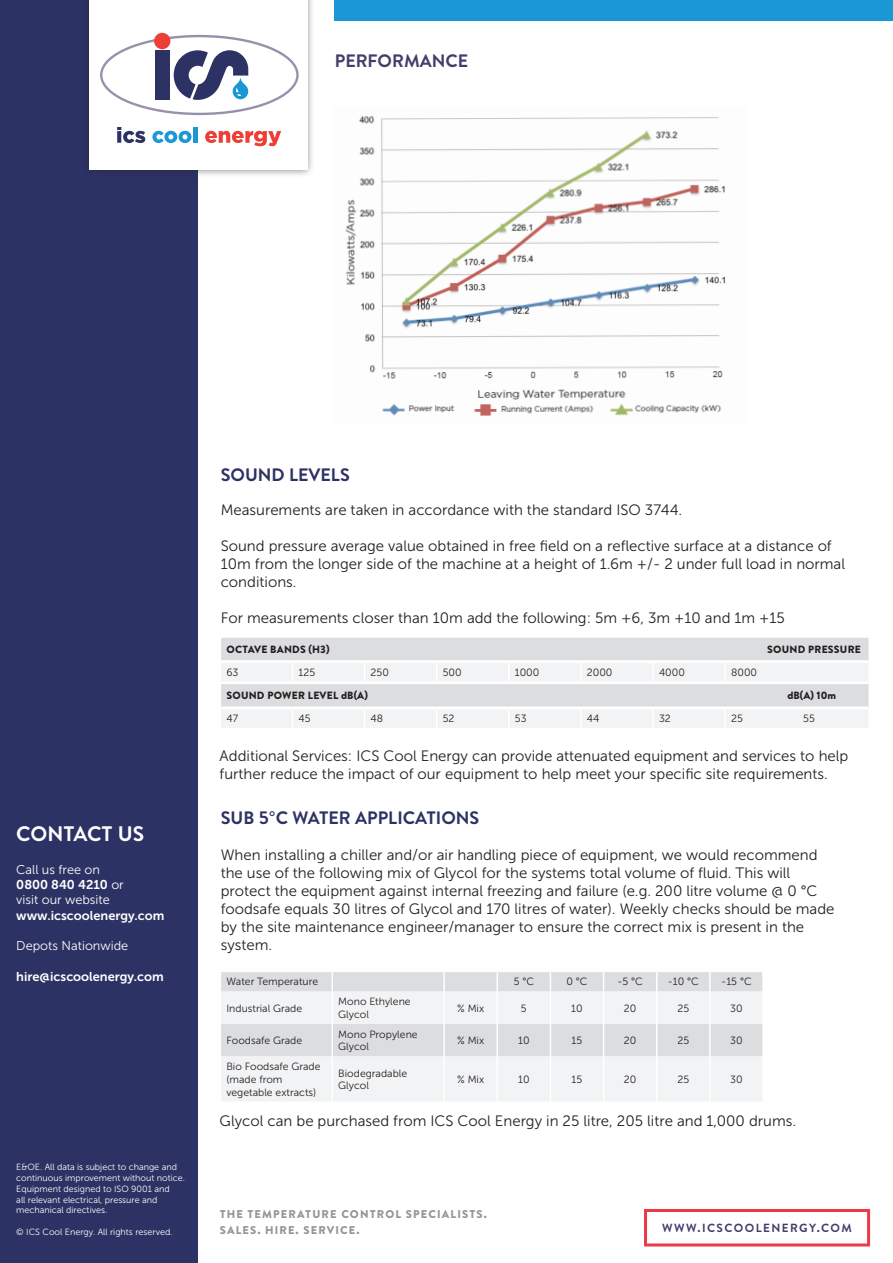
<style>
.page{position:relative;width:893px;height:1263px;background:#fff}
.page>*{position:absolute;margin:0;border:0;box-sizing:border-box;transform-origin:0 0}
.t1{font:700 21px "Brandon Text";color:#fff}
.t2{font:700 18px "Brandon Text";color:#2d3264}
.t3{font:700 18px "Brandon Text";color:#423e6b}
.t4{font:15px/18px "Museo Sans 300";color:#231f20}
.t5{font:12.75px "Museo Sans 700";color:#fff}
.t6{font:12.75px "Museo Sans 300";color:#fff}
.t7{font:700 11.85px "Brandon Text";letter-spacing:.12em;color:#423e6b}
.t8{font:900 11.25px/16.5px "Brandon Text";letter-spacing:.1em;color:#939598}
.t9{font:10.5px/12.6px "Museo Sans 300";color:#231f20}
.t10{font:900 10.5px "Brandon Text";letter-spacing:.02em;color:#231f20}
.t11{font:9px/10.8px "Museo Sans 300";color:#fff}
.s1{font-family:"Museo Sans 300"}
.s2{font-family:"Museo Sans 300";font-weight:400}
</style>
<div class="page">
<div style="left:0;top:0;width:198px;height:1263px;background:#2d3264"></div>
<div style="left:81px;top:0;width:234px;height:178px;background:#231f20;opacity:.55"></div>
<div style="left:89px;top:0;width:218px;height:170px;background:#fff"></div>
<div style="left:154px;top:33px;width:16px;height:16px;background:#ee3f37;border-radius:50%"></div>
<svg style="left:100px;top:35px;width:199px;height:80px"></svg>
<svg style="left:117px;top:127px;width:28px;height:16px"></svg>
<svg style="left:152px;top:131px;width:39px;height:12px"></svg>
<hr style="left:193px;top:127px;width:4px;height:16px;background:#1a97d5">
<svg style="left:205px;top:131px;width:76px;height:15px"></svg>
<div style="left:644px;top:1209px;width:226px;height:37px;border:3px solid #ee3946"></div>
<div style="left:335px;top:0;width:558px;height:21px;background:#1a97d5"></div>
<svg style="left:221px;top:637px;width:648px;height:91px"></svg>
<hr style="left:868px;top:708px;width:2px;height:20px;background:#fff">
<hr style="left:221px;top:706px;width:71px;height:3px;background:#fff">
<hr style="left:292px;top:706px;width:73px;height:3px;background:#fff">
<hr style="left:365px;top:706px;width:72px;height:3px;background:#fff">
<hr style="left:437px;top:706px;width:72px;height:3px;background:#fff">
<hr style="left:509px;top:706px;width:72px;height:3px;background:#fff">
<hr style="left:581px;top:706px;width:72px;height:3px;background:#fff">
<hr style="left:653px;top:706px;width:72px;height:3px;background:#fff">
<hr style="left:725px;top:706px;width:36px;height:3px;background:#fff">
<hr style="left:761px;top:706px;width:36px;height:3px;background:#fff">
<hr style="left:797px;top:706px;width:72px;height:3px;background:#fff">
<img style="left:345px;top:116px;width:380px;height:300px">
<div style="left:221px;top:972px;width:541px;height:19px;background:#dcdddf"></div>
<svg style="left:221px;top:991px;width:541px;height:110px;fill:#f2f3f4"></svg>
<svg style="left:331px;top:972px;width:2px;height:19px"></svg>
<svg style="left:443px;top:972px;width:2px;height:19px"></svg>
<svg style="left:496px;top:972px;width:2px;height:19px"></svg>
<svg style="left:550px;top:972px;width:1px;height:19px"></svg>
<svg style="left:603px;top:972px;width:1px;height:19px"></svg>
<svg style="left:656px;top:972px;width:1px;height:19px"></svg>
<svg style="left:709px;top:972px;width:2px;height:19px"></svg>
<hr style="left:331px;top:991px;width:2px;height:33px;background:#fff">
<hr style="left:443px;top:991px;width:2px;height:33px;background:#fff">
<hr style="left:496px;top:991px;width:2px;height:33px;background:#fff">
<hr style="left:550px;top:991px;width:1px;height:33px;background:#fff">
<hr style="left:603px;top:991px;width:1px;height:33px;background:#fff">
<hr style="left:656px;top:991px;width:1px;height:33px;background:#fff">
<hr style="left:709px;top:991px;width:2px;height:33px;background:#fff">
<hr style="left:331px;top:1024px;width:2px;height:32px;background:#fff">
<hr style="left:443px;top:1024px;width:2px;height:32px;background:#fff">
<hr style="left:496px;top:1024px;width:2px;height:32px;background:#fff">
<hr style="left:550px;top:1024px;width:1px;height:32px;background:#fff">
<hr style="left:603px;top:1024px;width:1px;height:32px;background:#fff">
<hr style="left:656px;top:1024px;width:1px;height:32px;background:#fff">
<hr style="left:709px;top:1024px;width:2px;height:32px;background:#fff">
<hr style="left:331px;top:1056px;width:2px;height:45px;background:#fff">
<hr style="left:443px;top:1056px;width:2px;height:45px;background:#fff">
<hr style="left:496px;top:1056px;width:2px;height:45px;background:#fff">
<hr style="left:550px;top:1056px;width:1px;height:45px;background:#fff">
<hr style="left:603px;top:1056px;width:1px;height:45px;background:#fff">
<hr style="left:656px;top:1056px;width:1px;height:45px;background:#fff">
<hr style="left:709px;top:1056px;width:2px;height:45px;background:#fff">
<p class="t3" style="left:335px;top:48px;width:135px">PERFORMANCE</p>
<p class="t1" style="left:16px;top:819px;width:129px">CONTACT US</p>
<p class="t6" style="left:16px;top:863px;width:85px">Call us free on</p>
<p class="t5" style="left:16px;top:878px;width:109px">0800 840 4210 <span class="s1">or</span></p>
<p class="t6" style="left:16px;top:893px;width:95px">visit our website</p>
<p class="t5" style="left:16px;top:908px;width:150px">www.icscoolenergy.com</p>
<p class="t6" style="left:16px;top:939px;width:113px">Depots Nationwide</p>
<p class="t5" style="left:16px;top:969px;width:149px">hire@icscoolenergy.com</p>
<p class="t11" style="left:16px;top:1162px;width:170px">E&amp;OE. All data is subject to change and continuous improvement without notice.<br>Equipment designed to ISO 9001 and<br>all relevant electrical, pressure and mechanical directives.</p>
<p class="t11" style="left:16px;top:1226px;width:158px">© ICS Cool Energy. All rights reserved.</p>
<p class="t2" style="left:221px;top:462px;width:131px">SOUND LEVELS</p>
<p class="t4" style="left:221px;top:501px;width:463px">Measurements are taken in accordance with the standard ISO 3744.</p>
<p class="t4" style="left:221px;top:537px;width:626px">Sound pressure average value obtained in free field on a reflective surface at a distance of<br>10m from the longer side of the machine at a height of 1.6m +/- 2 under full load in normal conditions.</p>
<p class="t4" style="left:221px;top:609px;width:566px">For measurements closer than 10m add the following: 5m +6, 3m +10 and 1m +15</p>
<p class="t10" style="left:226px;top:642px;width:104px">OCTAVE BANDS (H3)</p>
<p class="t10" style="left:767px;top:642px;width:95px">SOUND PRESSURE</p>
<p class="t9" style="left:226px;top:666px;width:14px">63</p>
<p class="t9" style="left:298px;top:666px;width:18px">125</p>
<p class="t9" style="left:371px;top:666px;width:20px">250</p>
<p class="t9" style="left:443px;top:666px;width:20px">500</p>
<p class="t9" style="left:515px;top:666px;width:26px">1000</p>
<p class="t9" style="left:587px;top:666px;width:27px">2000</p>
<p class="t9" style="left:659px;top:666px;width:27px">4000</p>
<p class="t9" style="left:731px;top:666px;width:28px">8000</p>
<p class="t10" style="left:226px;top:688px;width:143px">SOUND POWER LEVEL dB(A)</p>
<p class="t10" style="left:787px;top:688px;width:50px">dB(A) 10m</p>
<p class="t9" style="left:226px;top:712px;width:13px">47</p>
<p class="t9" style="left:298px;top:712px;width:14px">45</p>
<p class="t9" style="left:371px;top:712px;width:14px">48</p>
<p class="t9" style="left:443px;top:712px;width:13px">52</p>
<p class="t9" style="left:515px;top:712px;width:13px">53</p>
<p class="t9" style="left:587px;top:712px;width:14px">44</p>
<p class="t9" style="left:659px;top:712px;width:13px">32</p>
<p class="t9" style="left:731px;top:712px;width:13px">25</p>
<p class="t9" style="left:803px;top:712px;width:13px">55</p>
<p class="t4" style="left:220px;top:746px;width:630px">Additional Services: ICS Cool Energy can provide attenuated equipment and services to help</p>
<p class="t4" style="left:220px;top:764px;width:610px">further reduce the impact of our equipment to help meet your specific site requirements.</p>
<p class="t2" style="left:221px;top:805px;width:260px">SUB 5<span class="s2">°</span>C WATER APPLICATIONS</p>
<p class="t4" style="left:221px;top:846px;width:598px">When installing a chiller and/or air handling piece of equipment, we would recommend the use of the following mix of Glycol for the systems total volume of fluid. This will</p>
<p class="t4" style="left:221px;top:882px;width:615px">protect the equipment against internal freezing and failure (e.g. 200 litre volume @ 0 °C foodsafe equals 30 litres of Glycol and 170 litres of water). Weekly checks should be made by the site maintenance engineer/manager to ensure the correct mix is present in the system.</p>
<p class="t9" style="left:226px;top:975px;width:93px">Water Temperature</p>
<p class="t9" style="left:514px;top:975px;width:22px">5 °C</p>
<p class="t9" style="left:566px;top:975px;width:23px">0 °C</p>
<p class="t9" style="left:617px;top:975px;width:27px">-5 °C</p>
<p class="t9" style="left:668px;top:975px;width:33px">-10 °C</p>
<p class="t9" style="left:721px;top:975px;width:32px">-15 °C</p>
<p class="t9" style="left:226px;top:1002px;width:77px">Industrial Grade</p>
<p class="t9" style="left:338px;top:995px;width:74px">Mono Ethylene<br>Glycol</p>
<p class="t9" style="left:457px;top:1002px;width:29px">% Mix</p>
<p class="t9" style="left:521px;top:1002px;width:7px">5</p>
<p class="t9" style="left:571px;top:1002px;width:13px">10</p>
<p class="t9" style="left:624px;top:1002px;width:14px">20</p>
<p class="t9" style="left:677px;top:1002px;width:13px">25</p>
<p class="t9" style="left:730px;top:1002px;width:14px">30</p>
<p class="t9" style="left:226px;top:1034px;width:77px">Foodsafe Grade</p>
<p class="t9" style="left:338px;top:1028px;width:81px">Mono Propylene<br>Glycol</p>
<p class="t9" style="left:457px;top:1034px;width:29px">% Mix</p>
<p class="t9" style="left:518px;top:1034px;width:13px">10</p>
<p class="t9" style="left:572px;top:1034px;width:12px">15</p>
<p class="t9" style="left:624px;top:1034px;width:14px">20</p>
<p class="t9" style="left:677px;top:1034px;width:13px">25</p>
<p class="t9" style="left:730px;top:1034px;width:14px">30</p>
<p class="t9" style="left:226px;top:1060px;width:96px">Bio Foodsafe Grade (made from</p>
<p class="t9" style="left:226px;top:1086px;width:91px">vegetable extracts)</p>
<p class="t9" style="left:338px;top:1067px;width:71px">Biodegradable<br>Glycol</p>
<p class="t9" style="left:457px;top:1073px;width:29px">% Mix</p>
<p class="t9" style="left:518px;top:1073px;width:13px">10</p>
<p class="t9" style="left:572px;top:1073px;width:12px">15</p>
<p class="t9" style="left:624px;top:1073px;width:14px">20</p>
<p class="t9" style="left:677px;top:1073px;width:13px">25</p>
<p class="t9" style="left:730px;top:1073px;width:14px">30</p>
<p class="t4" style="left:220px;top:1112px;width:578px">Glycol can be purchased from ICS Cool Energy in 25 litre, 205 litre and 1,000 drums.</p>
<p class="t8" style="left:220px;top:1205px;width:269px">THE TEMPERATURE CONTROL SPECIALISTS.<br>SALES. HIRE. SERVICE.</p>
<p class="t7" style="left:662px;top:1220px;width:191px">WWW.ICSCOOLENERGY.COM</p>
</div>
